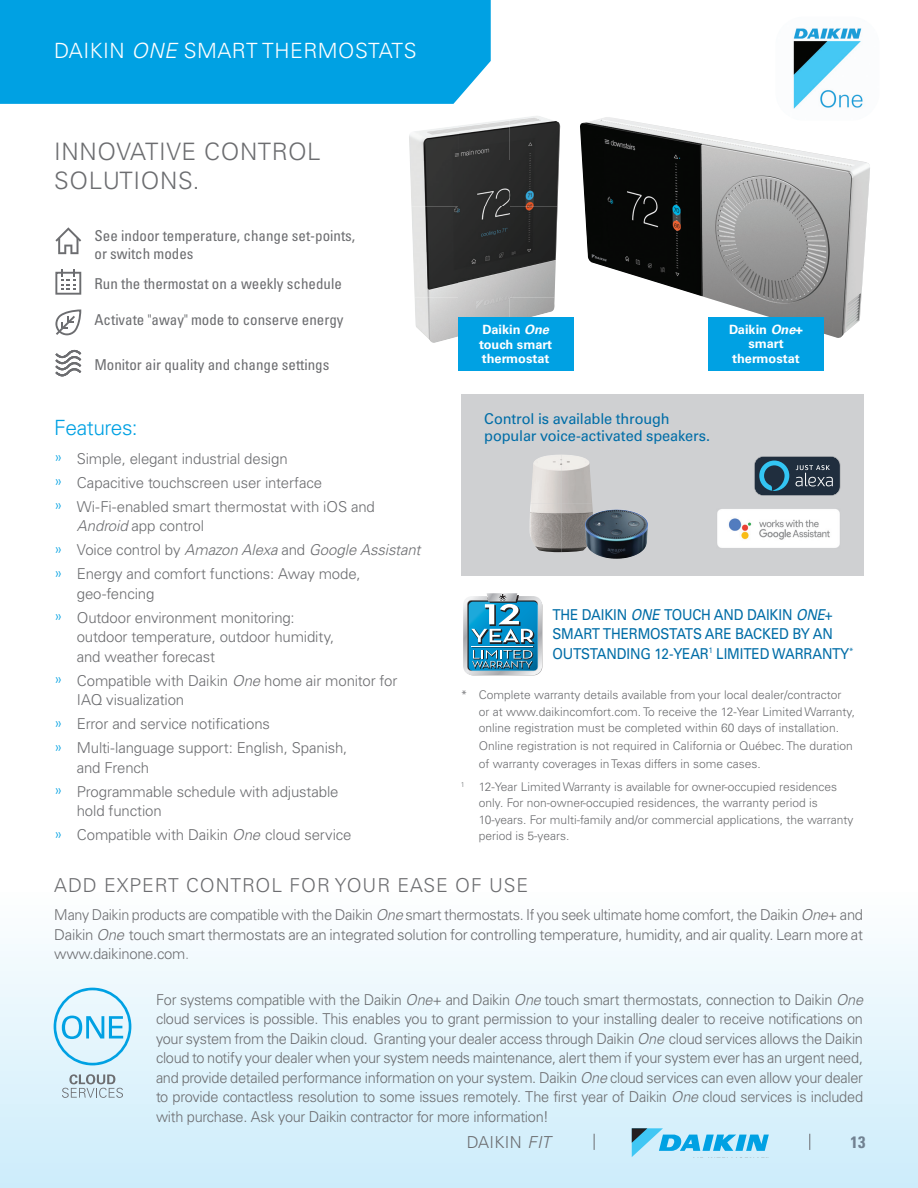
<style>
.page{position:relative;width:918px;height:1188px;background:#fff}
.page>*{position:absolute;margin:0;border:0;box-sizing:border-box;transform-origin:0 0}
.t1{font:300 24px/28.8px "Univers LT Pro 45";letter-spacing:.025em;color:#6c6d70}
.t2{font:300 21px "Univers LT Pro 45";letter-spacing:.025em;color:#fff}
.t3{font:300 21px "Univers LT Pro 45";letter-spacing:-.02em;color:#00a1e3}
.t4{font:300 19.2px "Univers LT Pro 45";letter-spacing:.05em;color:#6c6d70}
.t5{font:300 16.5px "Univers LT Pro 45";letter-spacing:.02em;color:#6c6d70}
.t6{font:700 condensed 16.5px "Univers LT Pro";color:#718191}
.t7{font:300 15px/19.5px "Univers LT Pro 45";letter-spacing:-.01em;color:#6c6d70}
.t8{font:300 15px/19.5px "Univers LT Pro 45";letter-spacing:-.01em;color:#6c6d70;text-align:justify;scale:.96 1}
.t9{font:condensed 15px/18px "Univers LT Pro";color:#6c6d70}
.t10{font:15px/19.5px "Univers LT Pro 55 Roman";letter-spacing:-.01em;color:#006da7;scale:.9 1}
.t11{font:15px/16.5px "Univers LT Pro 55 Roman";letter-spacing:-.01em;color:#006da7}
.t12{font:700 12.75px/14.1px "Univers LT Pro 65";color:#fff}
.t13{font:300 12px/16.5px "Univers LT Pro 45";color:#6c6d70}
.s1{font-style:italic}
.s2{color:#00a1e3}
.s3{font-family:"Univers LT Pro 55";font-style:italic}
.s4{color:#939598}
</style>
<div class="page">
<div style="left:0;top:0;width:491px;height:104px;background:#00a1e3"></div>
<div style="left:0;top:887px;width:918px;height:301px;background:linear-gradient(to bottom,#fefffe,#ccecfa)"></div>
<img style="left:580px;top:117px;width:290px;height:221px">
<svg style="left:62px;top:1074px;width:61px;height:24px"></svg>
<svg style="left:54px;top:988px;width:77px;height:77px;background:#b9e5f7"></svg>
<img style="left:775px;top:28px;width:95px;height:93px">
<img style="left:409px;top:126px;width:50px;height:80px">
<img style="left:459px;top:119px;width:51px;height:87px">
<img style="left:510px;top:116px;width:50px;height:90px">
<img style="left:411px;top:206px;width:147px;height:46px">
<img style="left:413px;top:252px;width:143px;height:46px">
<img style="left:415px;top:297px;width:44px;height:46px">
<img style="left:459px;top:297px;width:51px;height:20px">
<img style="left:510px;top:297px;width:45px;height:20px">
<svg style="left:463px;top:593px;width:79px;height:82px;background:#5ca0bd"></svg>
<div style="left:461px;top:394px;width:403px;height:182px;background:#cfd0d2"></div>
<svg style="left:754px;top:456px;width:86px;height:40px;background:#375162"></svg>
<img style="left:717px;top:509px;width:123px;height:39px">
<img style="left:530px;top:455px;width:62px;height:48px">
<img style="left:529px;top:503px;width:64px;height:49px">
<img style="left:585px;top:509px;width:31px;height:45px">
<svg style="left:55px;top:227px;width:26px;height:27px"></svg>
<svg style="left:55px;top:269px;width:26px;height:26px"></svg>
<svg style="left:55px;top:310px;width:26px;height:25px"></svg>
<svg style="left:55px;top:350px;width:26px;height:26px"></svg>
<div style="left:458px;top:317px;width:115px;height:54px;background:#00a1e3"></div>
<div style="left:708px;top:317px;width:116px;height:54px;background:#00a1e3"></div>
<svg style="left:809px;top:1134px;width:1px;height:16px"></svg>
<svg style="left:594px;top:1134px;width:1px;height:16px"></svg>
<svg style="left:632px;top:1128px;width:137px;height:29px;background:#83ceed"></svg>
<h2 class="t2" style="left:54px;top:37px;width:364px">DAIKIN <span class="s1">ONE</span> SMART THERMOSTATS</h2>
<h1 class="t1" style="left:54px;top:136px;width:268px">INNOVATIVE CONTROL<br>SOLUTIONS.</h1>
<p class="t9" style="left:94px;top:226px;width:262px">See indoor temperature, change set-points, or switch modes</p>
<p class="t9" style="left:94px;top:274px;width:249px">Run the thermostat on a weekly schedule</p>
<p class="t9" style="left:94px;top:310px;width:251px">Activate "away" mode to conserve energy</p>
<p class="t9" style="left:94px;top:355px;width:236px">Monitor air quality and change settings</p>
<h2 class="t3" style="left:54px;top:414px;width:85px">Features:</h2>
<p class="t7" style="left:54px;top:446px;width:322px;line-height:24px"><span class="s2">»</span> Simple, elegant industrial design<br><span class="s2">»</span> Capacitive touchscreen user interface<br><span class="s2">»</span> Wi-Fi-enabled smart thermostat with iOS and</p>
<p class="t7" style="left:54px;top:514px;width:368px;line-height:24px;text-indent:23px"><span class="s1">Android</span> app control<br><span class="s2">»</span> Voice control by <span class="s1">Amazon Alexa</span> and <span class="s1">Google Assistant </span><span class="s2">»</span> Energy and comfort functions: Away mode,</p>
<p class="t7" style="left:54px;top:581px;width:242px;line-height:24px;text-indent:22px">geo-fencing<br><span class="s2">»</span> Outdoor environment monitoring:</p>
<p class="t7" style="left:77px;top:627px;width:259px">outdoor temperature, outdoor humidity, and weather forecast</p>
<p class="t7" style="left:77px;top:670px;width:322px;text-indent:-22px"><span class="s2">»</span> Compatible with Daikin <span class="s1">One</span> home air monitor for<br>IAQ visualization</p>
<p class="t7" style="left:54px;top:712px;width:295px;line-height:24px"><span class="s2">»</span> Error and service notifications<br><span class="s2">»</span> Multi-language support: English, Spanish,</p>
<p class="t7" style="left:54px;top:755px;width:286px;line-height:24px;text-indent:22px">and French<br><span class="s2">»</span> Programmable schedule with adjustable</p>
<p class="t7" style="left:54px;top:799px;width:299px;line-height:24px;text-indent:22px">hold function<br><span class="s2">»</span> Compatible with Daikin <span class="s1">One</span> cloud service</p>
<p class="t12" style="left:479px;top:321px;width:75px;line-height:15.3px">Daikin <span class="s1">One </span>touch smart</p>
<p class="t12" style="left:482px;top:351px;width:69px">thermostat</p>
<p class="t11" style="left:484px;top:410px;width:227px">Control is available through popular voice-activated speakers.</p>
<p class="t12" style="left:729px;top:322px;width:75px;text-align:center">Daikin <span class="s1">One</span>+ smart thermostat</p>
<p class="t10" style="left:552px;top:604px;width:336px">THE DAIKIN <span class="s3">ONE</span> TOUCH AND DAIKIN <span class="s3">ONE</span>+<br>SMART THERMOSTATS ARE BACKED BY AN<br>OUTSTANDING 12-YEAR<sup>1</sup> LIMITED WARRANTY<sup>*</sup></p>
<p class="t13" style="left:479px;top:686px;width:378px;text-indent:-18px">* Complete warranty details available from your local dealer/contractor or at www.daikincomfort.com. To receive the 12-Year Limited Warranty, online registration must be completed within 60 days of installation.</p>
<p class="t13" style="left:479px;top:736px;width:376px;line-height:18px">Online registration is not required in California or Québec. The duration of warranty coverages in Texas differs in some cases.</p>
<p class="t13" style="left:479px;top:778px;width:376px;text-indent:-18px"><sup>1</sup> 12-Year Limited Warranty is available for owner-occupied residences only. For non-owner-occupied residences, the warranty period is 10-years. For multi-family and/or commercial applications, the warranty period is 5-years.</p>
<p class="t4" style="left:54px;top:872px;width:476px">ADD EXPERT CONTROL FOR YOUR EASE OF USE</p>
<p class="t8" style="left:54px;top:905px;width:844px">Many Daikin products are compatible with the Daikin <span class="s1">One</span> smart thermostats. If you seek ultimate home comfort, the Daikin <span class="s1">One</span>+ and Daikin <span class="s1">One</span> touch smart thermostats are an integrated solution for controlling temperature, humidity, and air quality. Learn more at www.daikinone.com<span class="s4">.</span></p>
<p class="t7" style="left:156px;top:989px;width:709px;text-align:justify">For systems compatible with the Daikin <span class="s1">One</span>+ and Daikin <span class="s1">One</span> touch smart thermostats, connection to Daikin <span class="s1">One </span>cloud services is possible. This enables you to grant permission to your installing dealer to receive notifications on your system from the Daikin cloud. Granting your dealer access through Daikin <span class="s1">One</span> cloud services allows the Daikin cloud to notify your dealer when your system needs maintenance, alert them if your system ever has an urgent need, and provide detailed performance information on your system. Daikin <span class="s1">One</span> cloud services can even allow your dealer to provide contactless resolution to some issues remotely. The first year of Daikin <span class="s1">One</span> cloud services is included with purchase. Ask your Daikin contractor for more information!</p>
<p class="t5" style="left:467px;top:1131px;width:85px">DAIKIN <span class="s1">FIT</span></p>
<p class="t6" style="left:851px;top:1132px;width:16px">13</p>
</div>
